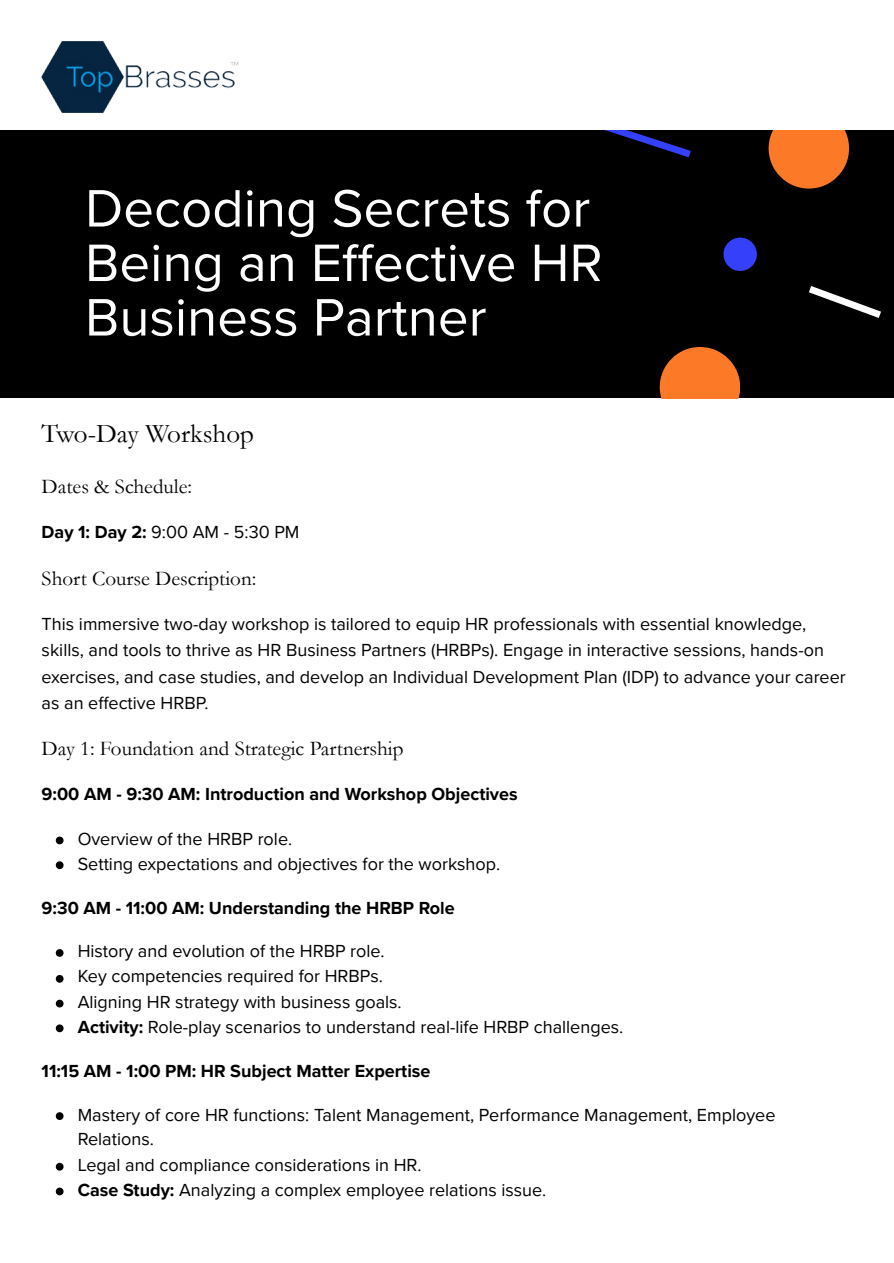
<style>
.page{position:relative;width:894px;height:1263px;background:#fff}
.page>*{position:absolute;margin:0;border:0;box-sizing:border-box;transform-origin:0 0}
.t1{font:54.6px/54.4px "Proxima Nova";color:#fff}
.t2{font:27px "Garamond";color:#000}
.t3{font:21px "Garamond";color:#000}
.t4{font:18px/26.2px "Proxima Nova";color:#000}
.t5{font:700 18px "Proxima Nova";color:#000}
.s1{font-weight:700}
</style>
<div class="page">
<img style="left:42px;top:42px;width:196px;height:70px">
<div style="left:0;top:130px;width:893px;height:268px;background:#000"></div>
<svg style="left:605px;top:130px;width:86px;height:28px"></svg>
<svg style="left:809px;top:286px;width:72px;height:32px"></svg>
<svg style="left:768px;top:130px;width:80px;height:59px;background:#d26521"></svg>
<svg style="left:659px;top:347px;width:81px;height:51px;fill:#fc7928"></svg>
<div style="left:723px;top:238px;width:33px;height:33px;background:#3540fb;border-radius:50%"></div>
<svg style="left:56px;top:837px;width:7px;height:7px"></svg>
<svg style="left:56px;top:861px;width:7px;height:8px"></svg>
<svg style="left:56px;top:949px;width:7px;height:8px"></svg>
<svg style="left:56px;top:975px;width:7px;height:8px"></svg>
<svg style="left:56px;top:1000px;width:7px;height:7px"></svg>
<svg style="left:56px;top:1024px;width:7px;height:8px"></svg>
<svg style="left:56px;top:1112px;width:7px;height:8px"></svg>
<svg style="left:56px;top:1163px;width:7px;height:7px"></svg>
<svg style="left:56px;top:1188px;width:7px;height:7px"></svg>
<p class="t1" style="left:85px;top:182px;width:519px">Decoding Secrets for<br>Being an Effective HR<br>Business Partner</p>
<h1 class="t2" style="left:42px;top:419px;width:214px">Two-Day Workshop</h1>
<h3 class="t3" style="left:42px;top:475px;width:152px">Dates &amp; Schedule:</h3>
<h2 class="t4" style="left:42px;top:519px;width:259px"><span class="s1">Day 1: Day 2:</span> 9:00 AM - 5:30 PM</h2>
<h3 class="t3" style="left:42px;top:567px;width:216px">Short Course Description:</h3>
<p class="t4" style="left:42px;top:611px;width:805px">This immersive two-day workshop is tailored to equip HR professionals with essential knowledge, skills, and tools to thrive as HR Business Partners (HRBPs). Engage in interactive sessions, hands-on exercises, and case studies, and develop an Individual Development Plan (IDP) to advance your career as an effective HRBP.</p>
<h3 class="t3" style="left:42px;top:737px;width:363px">Day 1: Foundation and Strategic Partnership</h3>
<h2 class="t5" style="left:42px;top:783px;width:477px">9:00 AM - 9:30 AM: Introduction and Workshop Objectives</h2>
<p class="t4" style="left:78px;top:826px;width:216px">Overview of the HRBP role.</p>
<p class="t4" style="left:78px;top:851px;width:424px">Setting expectations and objectives for the workshop.</p>
<h2 class="t5" style="left:42px;top:897px;width:414px">9:30 AM - 11:00 AM: Understanding the HRBP Role</h2>
<p class="t4" style="left:78px;top:939px;width:308px">History and evolution of the HRBP role.</p>
<p class="t4" style="left:78px;top:963px;width:307px">Key competencies required for HRBPs.</p>
<p class="t4" style="left:78px;top:989px;width:325px">Aligning HR strategy with business goals.</p>
<p class="t4" style="left:78px;top:1014px;width:547px"><span class="s1">Activity:</span> Role-play scenarios to understand real-life HRBP challenges.</p>
<h2 class="t5" style="left:42px;top:1060px;width:390px">11:15 AM - 1:00 PM: HR Subject Matter Expertise</h2>
<p class="t4" style="left:78px;top:1103px;width:699px;line-height:24.8px">Mastery of core HR functions: Talent Management, Performance Management, Employee<br>Relations.</p>
<p class="t4" style="left:78px;top:1152px;width:345px">Legal and compliance considerations in HR.</p>
<p class="t4" style="left:78px;top:1177px;width:470px"><span class="s1">Case Study:</span> Analyzing a complex employee relations issue.</p>
</div>
